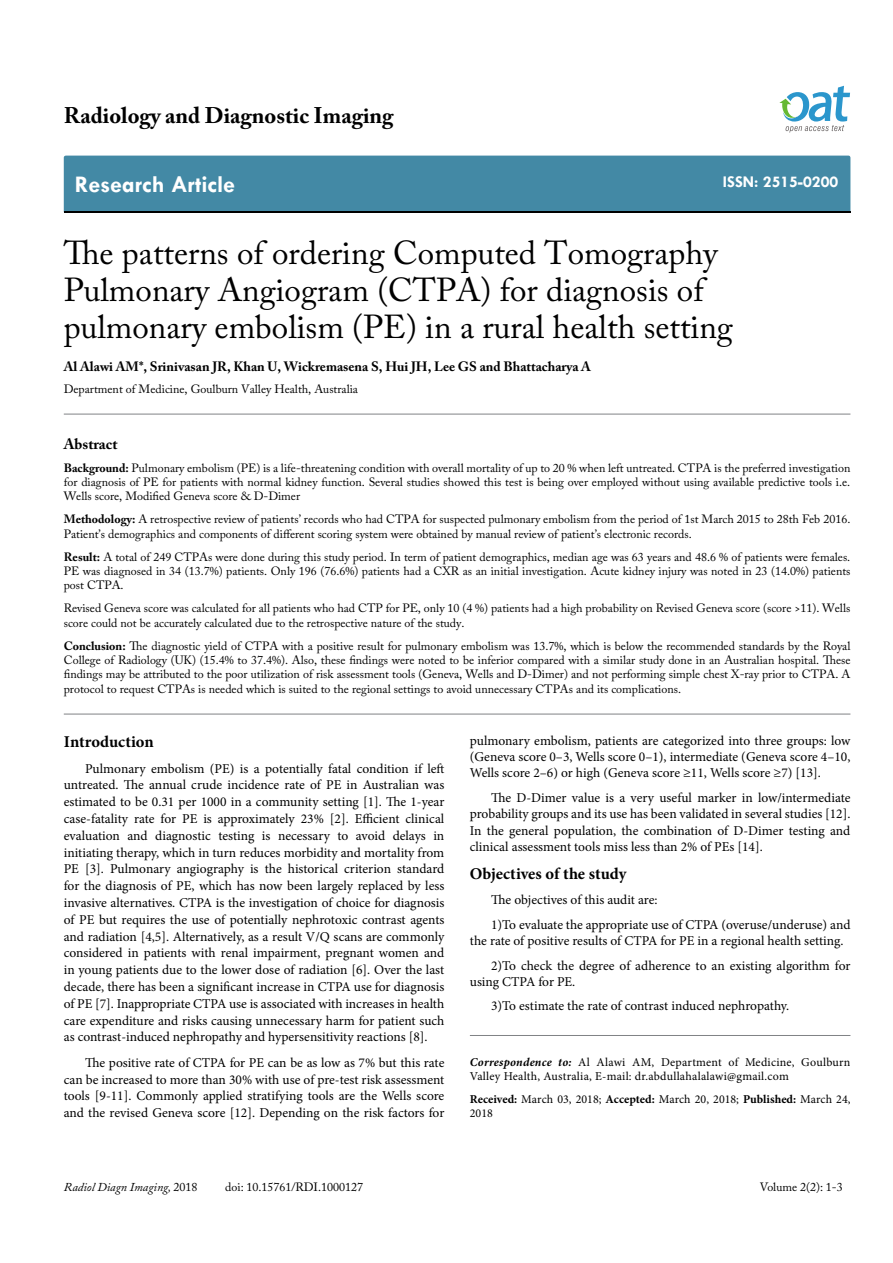
<style>
.page{position:relative;width:893px;height:1263px;background:#fff}
.page>*{position:absolute;margin:0;border:0;box-sizing:border-box;transform-origin:0 0}
.t1{font:33px/37.5px "Adobe Caslon Pro";color:#000}
.t2{font:700 24px "Tw Cen";color:#fff}
.t3{font:700 22.5px "Adobe Caslon Pro";color:#000}
.t4{font:700 16.5px "Minion Pro";color:#000}
.t5{font:700 16.5px "Tw Cen";color:#fff}
.t6{font:700 15px "Adobe Caslon Pro";color:#000}
.t7{font:13.5px/16.8px "Minion Pro";color:#000;text-align:justify}
.t8{font:700 13.5px "Adobe Caslon Pro";color:#000}
.t9{font:12px/14.4px "Adobe Caslon Pro";color:#000;text-align:justify}
.t10{font:12px/14.4px "Minion Pro";letter-spacing:.015em;color:#000}
.t11{font:italic 12px "Adobe Caslon Pro";color:#000}
.s1{font-weight:700}
.s2{font-weight:700;font-style:italic}
.s3{font-style:normal}
</style>
<div class="page">
<div style="left:64px;top:156px;width:786px;height:56px;background:#4389a5"></div>
<svg style="left:779px;top:86px;width:71px;height:47px"></svg>
<hr style="left:64px;top:714px;width:786px;height:1px;background:#808285">
<hr style="left:64px;top:414px;width:786px;height:1px;background:#808285">
<hr style="left:470px;top:1035px;width:380px;height:1px;background:#808285">
<h3 class="t3" style="left:64px;top:102px;width:331px">Radiology and Diagnostic Imaging</h3>
<h2 class="t2" style="left:75px;top:170px;width:162px">Research Article</h2>
<p class="t5" style="left:723px;top:172px;width:117px">ISSN: 2515-0200</p>
<h1 class="t1" style="left:64px;top:233px;width:671px">The patterns of ordering Computed Tomography<br>Pulmonary Angiogram (CTPA) for diagnosis of pulmonary embolism (PE) in a rural health setting</h1>
<p class="t8" style="left:64px;top:358px;width:529px">Al Alawi AM*, Srinivasan JR, Khan U, Wickremasena S, Hui JH, Lee GS and Bhattacharya A</p>
<p class="t9" style="left:64px;top:381px;width:296px">Department of Medicine, Goulburn Valley Health, Australia</p>
<p class="t6" style="left:64px;top:435px;width:55px">Abstract</p>
<p class="t9" style="left:64px;top:460px;width:788px"><span class="s1">Background:</span> Pulmonary embolism (PE) is a life-threatening condition with overall mortality of up to 20 % when left untreated. CTPA is the preferred investigation for diagnosis of PE for patients with normal kidney function. Several studies showed this test is being over employed without using available predictive tools i.e.<br>Wells score, Modified Geneva score &amp; D-Dimer</p>
<p class="t9" style="left:64px;top:512px;width:788px"><span class="s1">Methodology:</span> A retrospective review of patients’ records who had CTPA for suspected pulmonary embolism from the period of 1st March 2015 to 28th Feb 2016.<br>Patient’s demographics and components of different scoring system were obtained by manual review of patient’s electronic records.</p>
<p class="t9" style="left:64px;top:549px;width:788px"><span class="s1">Result:</span> A total of 249 CTPAs were done during this study period. In term of patient demographics, median age was 63 years and 48.6 % of patients were females.<br>PE was diagnosed in 34 (13.7%) patients. Only 196 (76.6%) patients had a CXR as an initial investigation. Acute kidney injury was noted in 23 (14.0%) patients post CTPA.</p>
<p class="t9" style="left:64px;top:601px;width:788px">Revised Geneva score was calculated for all patients who had CTP for PE, only 10 (4 %) patients had a high probability on Revised Geneva score (score &gt;11). Wells score could not be accurately calculated due to the retrospective nature of the study.</p>
<p class="t9" style="left:64px;top:638px;width:788px"><span class="s1">Conclusion:</span> The diagnostic yield of CTPA with a positive result for pulmonary embolism was 13.7%, which is below the recommended standards by the Royal College of Radiology (UK) (15.4% to 37.4%). Also, these findings were noted to be inferior compared with a similar study done in an Australian hospital. These findings may be attributed to the poor utilization of risk assessment tools (Geneva, Wells and D-Dimer) and not performing simple chest X-ray prior to CTPA. A protocol to request CTPAs is needed which is suited to the regional settings to avoid unnecessary CTPAs and its complications.</p>
<p class="t4" style="left:64px;top:730px;width:91px">Introduction</p>
<p class="t7" style="left:64px;top:760px;width:382px;text-indent:21px">Pulmonary embolism (PE) is a potentially fatal condition if left untreated. The annual crude incidence rate of PE in Australian was estimated to be 0.31 per 1000 in a community setting [1]. The 1-year case-fatality rate for PE is approximately 23% [2]. Efficient clinical evaluation and diagnostic testing is necessary to avoid delays in initiating therapy, which in turn reduces morbidity and mortality from PE [3]. Pulmonary angiography is the historical criterion standard for the diagnosis of PE, which has now been largely replaced by less invasive alternatives. CTPA is the investigation of choice for diagnosis of PE but requires the use of potentially nephrotoxic contrast agents and radiation [4,5]. Alternatively, as a result V/Q scans are commonly considered in patients with renal impairment, pregnant women and in young patients due to the lower dose of radiation [6]. Over the last decade, there has been a significant increase in CTPA use for diagnosis of PE [7]. Inappropriate CTPA use is associated with increases in health care expenditure and risks causing unnecessary harm for patient such as contrast-induced nephropathy and hypersensitivity reactions [8].</p>
<p class="t7" style="left:64px;top:1054px;width:382px;text-indent:21px">The positive rate of CTPA for PE can be as low as 7% but this rate can be increased to more than 30% with use of pre-test risk assessment tools [9-11]. Commonly applied stratifying tools are the Wells score and the revised Geneva score [12]. Depending on the risk factors for</p>
<p class="t7" style="left:470px;top:733px;width:382px;line-height:16.2px">pulmonary embolism, patients are categorized into three groups: low (Geneva score 0–3, Wells score 0–1), intermediate (Geneva score 4–10, Wells score 2–6) or high (Geneva score ≥11, Wells score ≥7) [13].</p>
<p class="t7" style="left:470px;top:790px;width:382px;line-height:16.2px;text-indent:21px">The D-Dimer value is a very useful marker in low/intermediate probability groups and its use has been validated in several studies [12].<br>In the general population, the combination of D-Dimer testing and clinical assessment tools miss less than 2% of PEs [14].</p>
<p class="t4" style="left:470px;top:862px;width:158px">Objectives of the study</p>
<p class="t7" style="left:491px;top:887px;width:361px;line-height:24.8px">The objectives of this audit are:<br>1)To evaluate the appropriate use of CTPA (overuse/underuse) and</p>
<p class="t7" style="left:491px;top:928px;width:361px;line-height:24.8px;text-indent:-21px">the rate of positive results of CTPA for PE in a regional health setting.<br>2)To check the degree of adherence to an existing algorithm for</p>
<p class="t7" style="left:491px;top:969px;width:300px;line-height:24.8px;text-indent:-21px">using CTPA for PE.<br>3)To estimate the rate of contrast induced nephropathy.</p>
<p class="t10" style="left:470px;top:1054px;width:382px"><span class="s2">Correspondence to:</span> Al Alawi AM, Department of Medicine, Goulburn<br>Valley Health, Australia, E-mail: dr.abdullahalalawi@gmail.com</p>
<p class="t10" style="left:470px;top:1092px;width:382px"><span class="s1">Received:</span> March 03, 2018; <span class="s1">Accepted:</span> March 20, 2018; <span class="s1">Published:</span> March 24,<br>2018</p>
<p class="t11" style="left:64px;top:1180px;width:135px">Radiol Diagn Imaging, <span class="s3">2018</span></p>
<p class="t9" style="left:225px;top:1180px;width:139px">doi: 10.15761/RDI.1000127</p>
<p class="t9" style="left:760px;top:1180px;width:84px">Volume 2(2): 1-3</p>
</div>
